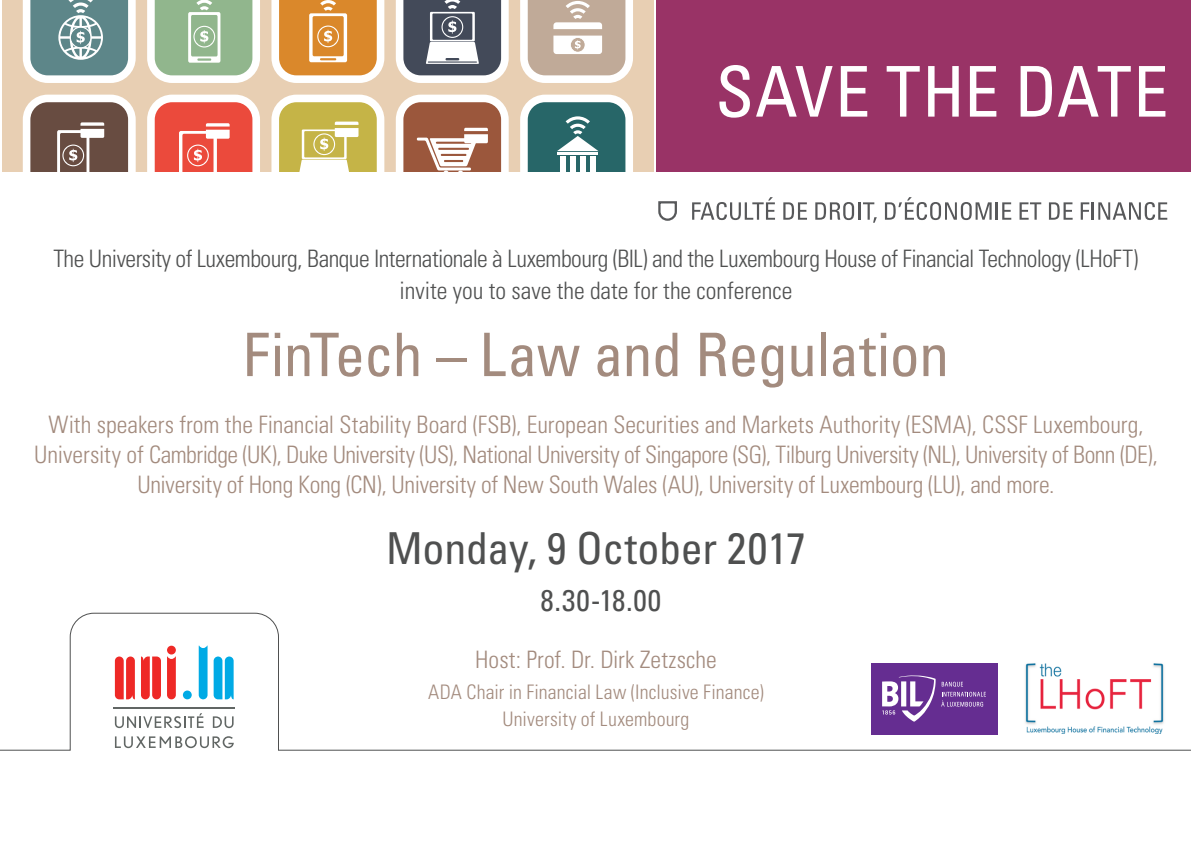
<style>
.page{position:relative;width:1191px;height:851px;background:#fff}
.page>*{position:absolute;margin:0;border:0;box-sizing:border-box;transform-origin:0 0}
.Texte_courant_fr{font:condensed 70px "Univers LT Std";color:#fff}
.Texte_courant_fr-2{font:condensed 60px "Univers LT Std";letter-spacing:-.01em;color:#a38b7e}
.Texte_courant_fr-3{font:condensed 44px "Univers LT Std";letter-spacing:-.005em;color:#4f5050}
.Texte_courant_fr-4{font:condensed 30px "Univers LT Std";color:#4f5050}
.Texte_courant_fr-5{font:300 condensed 24px/30px "Univers LT Std";letter-spacing:-.01em;color:#a38b7e;text-align:center}
.Texte_courant_fr-6{font:300 condensed 24px/32px "Univers LT Std";letter-spacing:-.02em;color:#4f5050;text-align:center}
.Texte_courant_fr-7{font:300 condensed 20px "Univers LT Std";letter-spacing:.005em;color:#a38b7e}
</style>
<div class="page">
<div style="left:3px;top:0;width:651px;height:171px;background:#e8cfb3"></div>
<svg style="left:396px;top:95px;width:113px;height:76px"></svg>
<svg style="left:520px;top:95px;width:113px;height:76px"></svg>
<svg style="left:23px;top:0;width:113px;height:83px"></svg>
<svg style="left:520px;top:0;width:113px;height:83px"></svg>
<svg style="left:147px;top:0;width:113px;height:83px"></svg>
<svg style="left:23px;top:95px;width:113px;height:76px"></svg>
<svg style="left:147px;top:95px;width:113px;height:76px"></svg>
<svg style="left:271px;top:95px;width:113px;height:76px"></svg>
<svg style="left:271px;top:0;width:113px;height:83px"></svg>
<svg style="left:396px;top:0;width:113px;height:83px"></svg>
<svg style="left:0;top:612px;width:1191px;height:139px"></svg>
<svg style="left:692px;top:197px;width:83px;height:23px"></svg>
<svg style="left:783px;top:202px;width:24px;height:18px"></svg>
<svg style="left:815px;top:202px;width:61px;height:21px"></svg>
<svg style="left:885px;top:197px;width:106px;height:23px"></svg>
<hr style="left:995px;top:202px;width:3px;height:18px;background:#57585a">
<svg style="left:1002px;top:202px;width:9px;height:18px"></svg>
<svg style="left:1019px;top:202px;width:22px;height:18px"></svg>
<svg style="left:1049px;top:202px;width:23px;height:18px"></svg>
<svg style="left:1080px;top:202px;width:9px;height:18px"></svg>
<hr style="left:1091px;top:202px;width:3px;height:18px;background:#57585a">
<svg style="left:1098px;top:202px;width:69px;height:18px"></svg>
<svg style="left:658px;top:201px;width:19px;height:20px"></svg>
<div style="left:657px;top:0;width:534px;height:171px;background:#936"></div>
<p class="Texte_courant_fr" style="left:715px;top:47px;width:454px">SAVE THE DATE</p>
<p class="Texte_courant_fr-6" style="left:53px;top:242px;width:1086px">The University of Luxembourg, Banque Internationale à Luxembourg (BIL) and the Luxembourg House of Financial Technology (LHoFT) invite you to save the date for the conference</p>
<p class="Texte_courant_fr-2" style="left:243px;top:316px;width:708px">FinTech – Law and Regulation</p>
<p class="Texte_courant_fr-5" style="left:34px;top:409px;width:1124px">With speakers from the Financial Stability Board (FSB), European Securities and Markets Authority (ESMA), CSSF Luxembourg,<br>University of Cambridge (UK), Duke University (US), National University of Singapore (SG), Tilburg University (NL), University of Bonn (DE),<br>University of Hong Kong (CN), University of New South Wales (AU), University of Luxembourg (LU), and more.</p>
<p class="Texte_courant_fr-3" style="left:386px;top:520px;width:421px">Monday, 9 October 2017</p>
<p class="Texte_courant_fr-4" style="left:540px;top:581px;width:122px">8.30-18.00</p>
<p class="Texte_courant_fr-5" style="left:475px;top:644px;width:243px">Host: Prof. Dr. Dirk Zetzsche</p>
<p class="Texte_courant_fr-7" style="left:428px;top:680px;width:337px">ADA Chair in Financial Law (Inclusive Finance)</p>
<p class="Texte_courant_fr-7" style="left:502px;top:707px;width:188px">University of Luxembourg</p>
</div>
